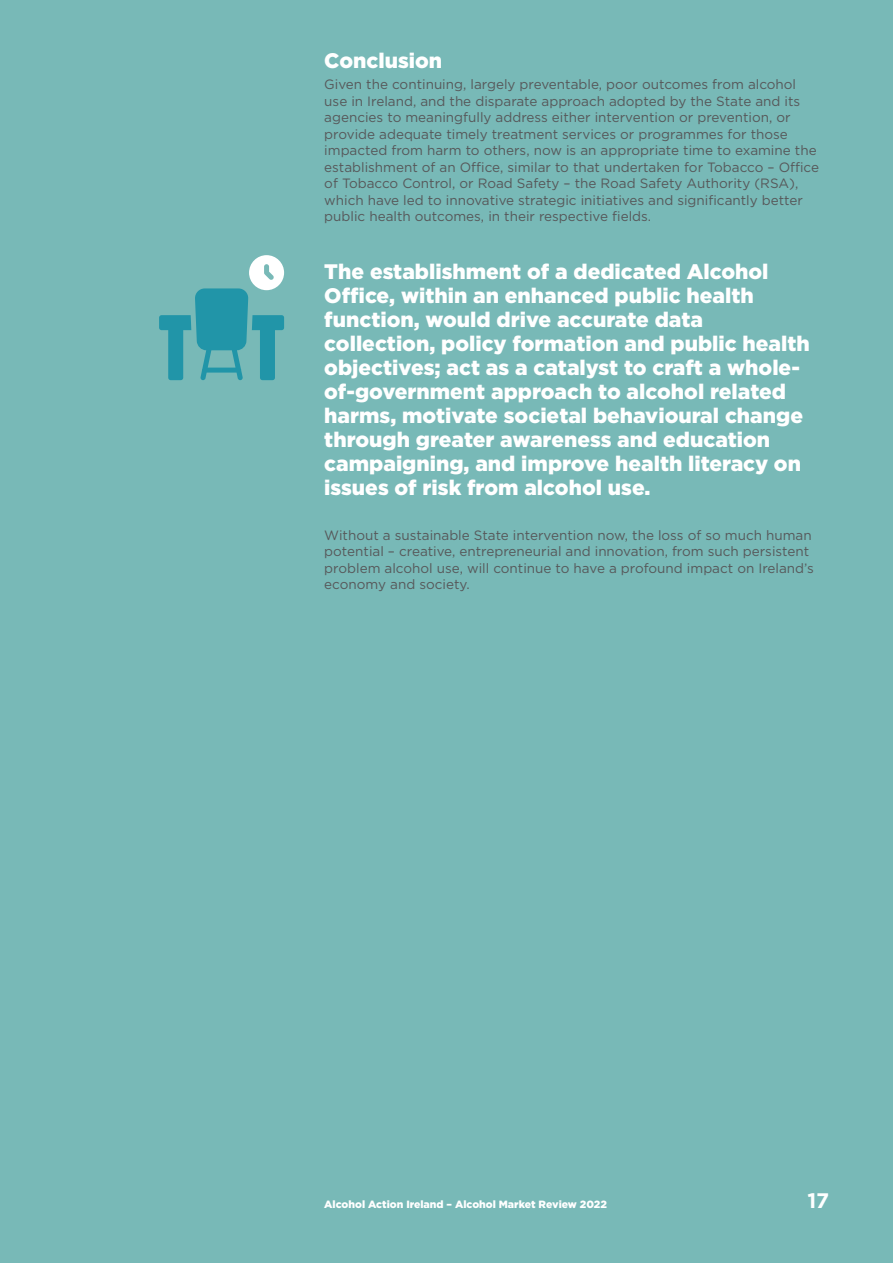
<style>
.page{position:relative;width:893px;height:1263px;background:#78b9b7}
.page>*{position:absolute;margin:0;border:0;box-sizing:border-box;transform-origin:0 0}
.Heading-1{font:900 21px/24px "Gotham";color:#fff}
.t1{font:700 21px "Gotham";color:#fff}
.t2{font:13.5px/16.5px "Gotham";color:#57585a}
.t3{font:900 10.5px "Gotham";color:#fff}
</style>
<div class="page">
<svg style="left:159px;top:255px;width:125px;height:125px"></svg>
<p class="Heading-1" style="left:324px;top:48px;width:119px">Conclusion</p>
<p class="t2" style="left:324px;top:76px;width:496px">Given the continuing, largely preventable, poor outcomes from alcohol use in Ireland, and the disparate approach adopted by the State and its agencies to meaningfully address either intervention or prevention, or provide adequate timely treatment services or programmes for those impacted from harm to others, now is an appropriate time to examine the establishment of an Office, similar to that undertaken for Tobacco – Office of Tobacco Control, or Road Safety – the Road Safety Authority (RSA), which have led to innovative strategic initiatives and significantly better public health outcomes, in their respective fields.</p>
<p class="Heading-1" style="left:324px;top:259px;width:487px">The establishment of a dedicated Alcohol Office, within an enhanced public health function, would drive accurate data collection, policy formation and public health objectives; act as a catalyst to craft a whole&shy;of-government approach to alcohol related harms, motivate societal behavioural change through greater awareness and education campaigning, and improve health literacy on issues of risk from alcohol use.</p>
<p class="t2" style="left:324px;top:527px;width:491px">Without a sustainable State intervention now, the loss of so much human potential – creative, entrepreneurial and innovation, from such persistent problem alcohol use, will continue to have a profound impact on Ireland’s economy and society.</p>
<p class="t3" style="left:324px;top:1198px;width:284px">Alcohol Action Ireland – Alcohol Market Review 2022</p>
<h1 class="t1" style="left:807px;top:1188px;width:23px">17</h1>
</div>
